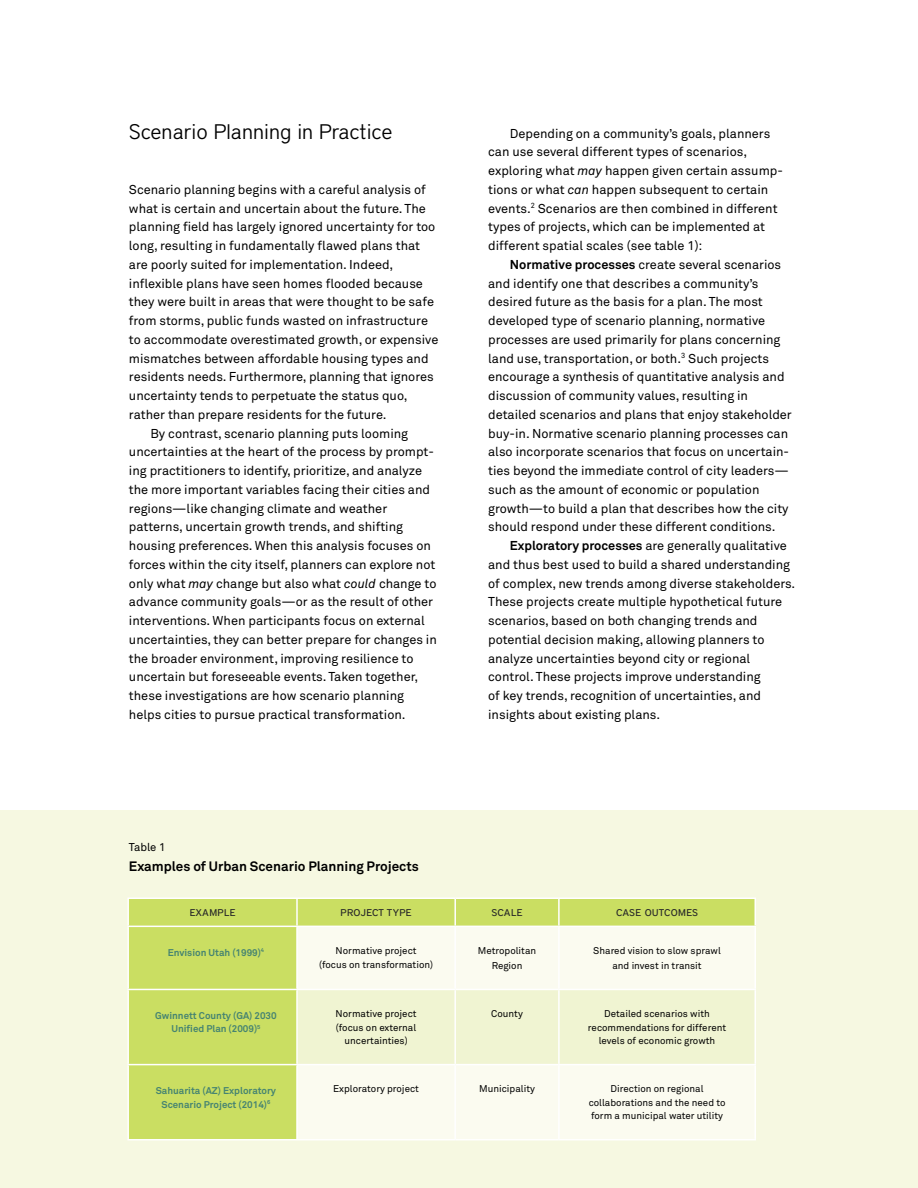
<style>
.page{position:relative;width:918px;height:1188px;background:#fff}
.page>*{position:absolute;margin:0;border:0;box-sizing:border-box;transform-origin:0 0}
.t1{font:300 21px "District";color:#000}
.t2{font:700 13.5px "Akkurat Pro";color:#000}
.t3{font:12.75px/18.8px "Akkurat Pro";color:#000}
.t4{font:11.25px "Akkurat Pro";letter-spacing:-.005em;color:#000}
.t5{font:9.75px/13.5px "Akkurat Pro";color:#000;text-align:center}
.t6{font:700 9.75px/13.5px "Akkurat Pro";color:#468471;text-align:center}
.t7{font:500 9.75px "District";letter-spacing:.04em;color:#292929}
.s1{font-style:italic}
.s2{font-weight:700}
</style>
<div class="page">
<div style="left:0;top:811px;width:918px;height:377px;background:#f6f8e1"></div>
<div style="left:129px;top:899px;width:429px;height:240px;background:#cade62"></div>
<div style="left:559px;top:898px;width:196px;height:28px;background:#cade62"></div>
<div style="left:298px;top:927px;width:456px;height:212px;background:#fbfbf0"></div>
<div style="left:298px;top:990px;width:456px;height:74px;background:#f0f4d2"></div>
<hr style="left:127px;top:898px;width:170px;height:1px;background:#fff">
<hr style="left:127px;top:899px;width:2px;height:27px;background:#fff">
<hr style="left:297px;top:898px;width:158px;height:1px;background:#fff">
<hr style="left:296px;top:899px;width:2px;height:27px;background:#fff">
<hr style="left:455px;top:898px;width:104px;height:1px;background:#fff">
<hr style="left:454px;top:899px;width:2px;height:27px;background:#fff">
<hr style="left:559px;top:898px;width:197px;height:1px;background:#fff">
<hr style="left:558px;top:899px;width:2px;height:27px;background:#fff">
<hr style="left:754px;top:899px;width:2px;height:27px;background:#fff">
<hr style="left:127px;top:926px;width:170px;height:1px;background:#fff">
<hr style="left:127px;top:927px;width:2px;height:62px;background:#fff">
<hr style="left:297px;top:926px;width:158px;height:1px;background:#fff">
<hr style="left:296px;top:927px;width:2px;height:62px;background:#fff">
<hr style="left:455px;top:926px;width:104px;height:1px;background:#fff">
<hr style="left:454px;top:927px;width:2px;height:62px;background:#fff">
<hr style="left:559px;top:926px;width:197px;height:1px;background:#fff">
<hr style="left:558px;top:927px;width:2px;height:62px;background:#fff">
<hr style="left:754px;top:927px;width:2px;height:62px;background:#fff">
<hr style="left:127px;top:989px;width:170px;height:1px;background:#fff">
<hr style="left:127px;top:990px;width:2px;height:74px;background:#fff">
<hr style="left:297px;top:989px;width:158px;height:1px;background:#fff">
<hr style="left:296px;top:990px;width:2px;height:74px;background:#fff">
<hr style="left:455px;top:989px;width:104px;height:1px;background:#fff">
<hr style="left:454px;top:990px;width:2px;height:74px;background:#fff">
<hr style="left:559px;top:989px;width:197px;height:1px;background:#fff">
<hr style="left:558px;top:990px;width:2px;height:74px;background:#fff">
<hr style="left:754px;top:990px;width:2px;height:74px;background:#fff">
<hr style="left:127px;top:1064px;width:170px;height:1px;background:#fff">
<hr style="left:127px;top:1065px;width:2px;height:74px;background:#fff">
<hr style="left:297px;top:1064px;width:158px;height:1px;background:#fff">
<hr style="left:296px;top:1065px;width:2px;height:74px;background:#fff">
<hr style="left:455px;top:1064px;width:104px;height:1px;background:#fff">
<hr style="left:454px;top:1065px;width:2px;height:74px;background:#fff">
<hr style="left:559px;top:1064px;width:197px;height:1px;background:#fff">
<hr style="left:558px;top:1065px;width:2px;height:74px;background:#fff">
<hr style="left:754px;top:1065px;width:2px;height:74px;background:#fff">
<hr style="left:127px;top:1139px;width:170px;height:1px;background:#fff">
<hr style="left:297px;top:1139px;width:158px;height:1px;background:#fff">
<hr style="left:455px;top:1139px;width:104px;height:1px;background:#fff">
<hr style="left:559px;top:1139px;width:197px;height:1px;background:#fff">
<h1 class="t1" style="left:129px;top:119px;width:265px">Scenario Planning in Practice</h1>
<p class="t3" style="left:129px;top:180px;width:298px">Scenario planning begins with a careful analysis of</p>
<p class="t3" style="left:129px;top:199px;width:299px">what is certain and uncertain about the future. The</p>
<p class="t3" style="left:129px;top:218px;width:308px">planning field has largely ignored uncertainty for too</p>
<p class="t3" style="left:129px;top:237px;width:293px">long, resulting in fundamentally flawed plans that</p>
<p class="t3" style="left:129px;top:255px;width:266px">are poorly suited for implementation. Indeed,</p>
<p class="t3" style="left:129px;top:274px;width:296px">inflexible plans have seen homes flooded because</p>
<p class="t3" style="left:129px;top:293px;width:307px">they were built in areas that were thought to be safe</p>
<p class="t3" style="left:129px;top:312px;width:301px">from storms, public funds wasted on infrastructure</p>
<p class="t3" style="left:129px;top:330px;width:311px">to accommodate overestimated growth, or expensive</p>
<p class="t3" style="left:129px;top:349px;width:301px">mismatches between affordable housing types and</p>
<p class="t3" style="left:129px;top:368px;width:306px">residents needs. Furthermore, planning that ignores</p>
<p class="t3" style="left:129px;top:387px;width:280px">uncertainty tends to perpetuate the status quo,</p>
<p class="t3" style="left:129px;top:405px;width:259px">rather than prepare residents for the future.</p>
<p class="t3" style="left:151px;top:424px;width:259px">By contrast, scenario planning puts looming</p>
<p class="t3" style="left:129px;top:443px;width:307px">uncertainties at the heart of the process by prompt-</p>
<p class="t3" style="left:129px;top:462px;width:295px">ing practitioners to identify, prioritize, and analyze</p>
<p class="t3" style="left:129px;top:480px;width:303px">the more important variables facing their cities and</p>
<p class="t3" style="left:129px;top:499px;width:260px">regions—like changing climate and weather</p>
<p class="t3" style="left:129px;top:518px;width:276px">patterns, uncertain growth trends, and shifting</p>
<p class="t3" style="left:129px;top:537px;width:304px">housing preferences. When this analysis focuses on</p>
<p class="t3" style="left:129px;top:555px;width:308px">forces within the city itself, planners can explore not</p>
<p class="t3" style="left:129px;top:574px;width:309px">only what <span class="s1">may</span> change but also what <span class="s1">could</span> change to</p>
<p class="t3" style="left:129px;top:593px;width:306px">advance community goals—or as the result of other</p>
<p class="t3" style="left:129px;top:612px;width:297px">interventions. When participants focus on external</p>
<p class="t3" style="left:129px;top:630px;width:309px">uncertainties, they can better prepare for changes in</p>
<p class="t3" style="left:129px;top:649px;width:286px">the broader environment, improving resilience to</p>
<p class="t3" style="left:129px;top:668px;width:291px">uncertain but foreseeable events. Taken together,</p>
<p class="t3" style="left:129px;top:687px;width:277px">these investigations are how scenario planning</p>
<p class="t3" style="left:129px;top:705px;width:278px">helps cities to pursue practical transformation.</p>
<p class="t4" style="left:129px;top:840px;width:38px">Table 1</p>
<p class="t2" style="left:129px;top:858px;width:291px">Examples of Urban Scenario Planning Projects</p>
<p class="t3" style="left:488px;top:124px;width:296px;text-indent:22px">Depending on a community’s goals, planners can use several different types of scenarios, exploring what <span class="s1">may</span> happen given certain assump&shy;tions or what <span class="s1">can</span> happen subsequent to certain events.<sup>2</sup> Scenarios are then combined in different types of projects, which can be implemented at different spatial scales (see table 1):</p>
<p class="t3" style="left:488px;top:255px;width:305px;text-indent:22px"><span class="s2">Normative processes</span> create several scenarios and identify one that describes a community’s desired future as the basis for a plan. The most developed type of scenario planning, normative processes are used primarily for plans concerning land use, transportation, or both.<sup>3</sup> Such projects encourage a synthesis of quantitative analysis and discussion of community values, resulting in detailed scenarios and plans that enjoy stakeholder buy-in. Normative scenario planning processes can also incorporate scenarios that focus on uncertain&shy;ties beyond the immediate control of city leaders— such as the amount of economic or population growth—to build a plan that describes how the city should respond under these different conditions.</p>
<p class="t3" style="left:488px;top:537px;width:309px;text-indent:22px"><span class="s2">Exploratory processes</span> are generally qualitative and thus best used to build a shared understanding of complex, new trends among diverse stakeholders.<br>These projects create multiple hypothetical future scenarios, based on both changing trends and potential decision making, allowing planners to analyze uncertainties beyond city or regional control. These projects improve understanding<br>of key trends, recognition of uncertainties, and insights about existing plans.</p>
<p class="t7" style="left:190px;top:907px;width:47px">EXAMPLE</p>
<p class="t7" style="left:341px;top:907px;width:73px">PROJECT TYPE</p>
<p class="t7" style="left:492px;top:907px;width:33px">SCALE</p>
<p class="t7" style="left:616px;top:907px;width:84px">CASE OUTCOMES</p>
<p class="t6" style="left:168px;top:946px;width:98px">Envision Utah (1999)<sup>4</sup></p>
<p class="t5" style="left:319px;top:944px;width:116px">Normative project<br>(focus on transformation)</p>
<p class="t5" style="left:478px;top:944px;width:60px;line-height:15px">Metropolitan<br>Region</p>
<p class="t5" style="left:593px;top:944px;width:129px;line-height:15px">Shared vision to slow sprawl and invest in transit</p>
<p class="t6" style="left:155px;top:1009px;width:123px">Gwinnett County (GA) 2030<br>Unified Plan (2009)<sup>5</sup></p>
<p class="t5" style="left:336px;top:1007px;width:82px">Normative project (focus on external uncertainties)</p>
<p class="t5" style="left:491px;top:1007px;width:33px">County</p>
<p class="t5" style="left:588px;top:1007px;width:140px">Detailed scenarios with recommendations for different levels of economic growth</p>
<p class="t6" style="left:156px;top:1084px;width:122px">Sahuarita (AZ) Exploratory<br>Scenario Project (2014)<sup>6</sup></p>
<p class="t5" style="left:333px;top:1083px;width:87px">Exploratory project</p>
<p class="t5" style="left:479px;top:1083px;width:57px">Municipality</p>
<p class="t5" style="left:589px;top:1083px;width:138px">Direction on regional collaborations and the need to form a municipal water utility</p>
</div>
